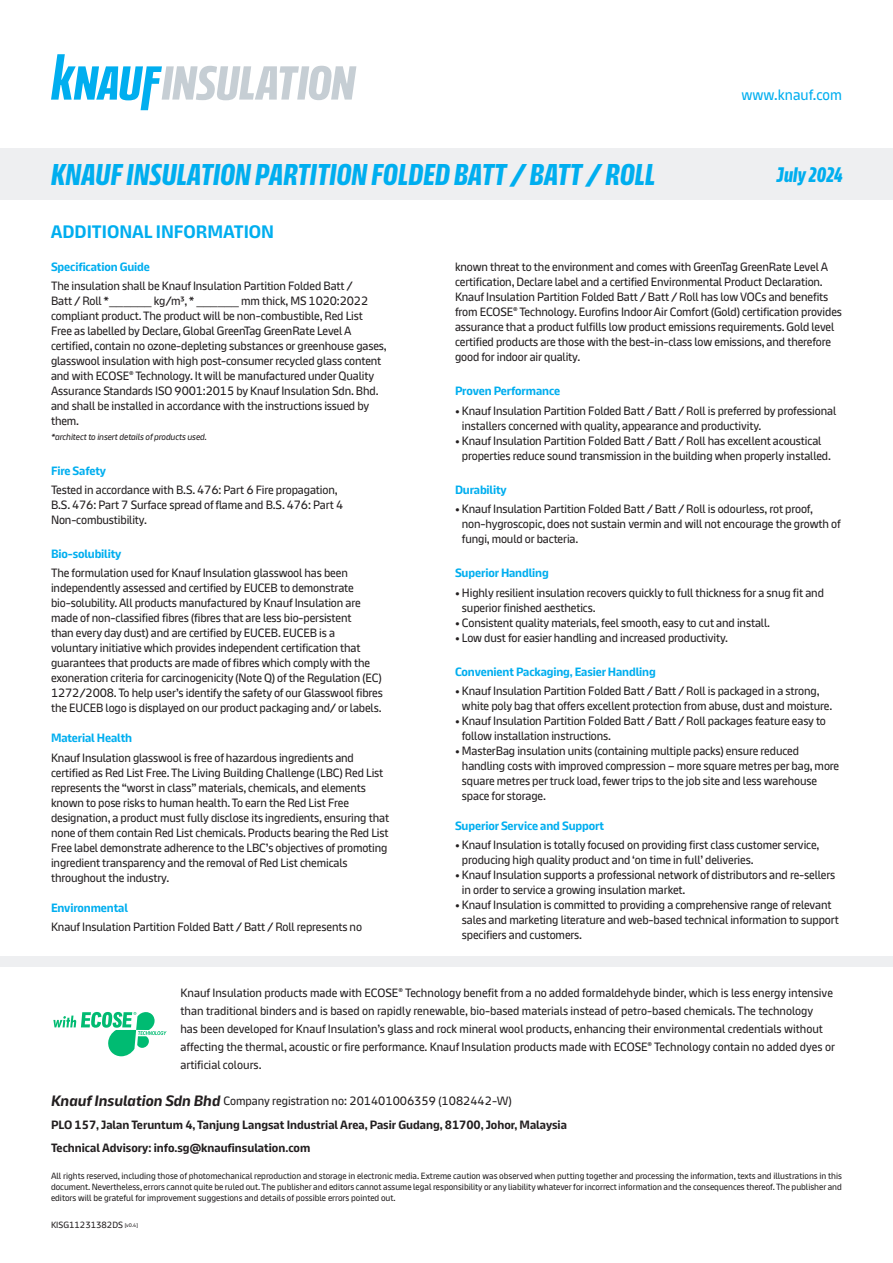
<style>
.page{position:relative;width:893px;height:1263px;background:#fff}
.page>*{position:absolute;margin:0;border:0;box-sizing:border-box;transform-origin:0 0}
.t1{font:700 30px "Knauf Head";letter-spacing:.01em;color:#00aeef}
.Default{font:700 21px "Knauf Head";letter-spacing:.01em;color:#00aeef}
.t2{font:700 18px "Knauf";color:#00aeef}
.t3{font:15px "Knauf";color:#00aeef}
.Default-2{font:12px/15px "Knauf";letter-spacing:-.01em;color:#231f20}
.Default-3{font:700 12px "Knauf";letter-spacing:-.01em;color:#00aeef}
.t4{font:700 12px "Knauf";color:#231f20}
.Default-4{font:9px/10.8px "Knauf";color:#231f20;text-align:justify}
.Default-5{font:italic 9px "Knauf";letter-spacing:-.01em;color:#231f20}
.s1{font-weight:700;font-style:italic;font-size:15px}
</style>
<div class="page">
<div style="left:0;top:957px;width:893px;height:38px;background:#eeeff1"></div>
<div style="left:0;top:967px;width:893px;height:123px;background:#fff"></div>
<svg style="left:53px;top:1012px;width:114px;height:44px"></svg>
<svg style="left:51px;top:54px;width:305px;height:56px"></svg>
<div style="left:0;top:149px;width:893px;height:51px;background:#eeeff1"></div>
<p class="t3" style="left:741px;top:86px;width:102px">www.knauf.com</p>
<p class="t1" style="left:51px;top:159px;width:606px">KNAUF INSULATION PARTITION FOLDED BATT / BATT / ROLL</p>
<p class="Default" style="left:777px;top:164px;width:67px">July 2024</p>
<p class="t2" style="left:51px;top:222px;width:225px">ADDITIONAL INFORMATION</p>
<p class="Default-3" style="left:51px;top:260px;width:100px">Specification Guide</p>
<p class="Default-2" style="left:51px;top:278px;width:337px">The insulation shall be Knauf Insulation Partition Folded Batt /<br>Batt / Roll *______ kg/m3, * ______ mm thick, MS 1020:2022 compliant product. The product will be non-combustible, Red List Free as labelled by Declare, Global GreenTag GreenRate Level A certified, contain no ozone-depleting substances or greenhouse gases, glasswool insulation with high post-consumer recycled glass content and with ECOSE<sup>®</sup> Technology. It will be manufactured under Quality Assurance Standards ISO 9001:2015 by Knauf Insulation Sdn. Bhd. and shall be installed in accordance with the instructions issued by them.</p>
<p class="Default-5" style="left:51px;top:432px;width:157px">*architect to insert details of products used.</p>
<p class="Default-3" style="left:51px;top:464px;width:57px">Fire Safety</p>
<p class="Default-2" style="left:51px;top:482px;width:288px">Tested in accordance with B.S. 476: Part 6 Fire propagation,</p>
<p class="Default-2" style="left:51px;top:497px;width:294px">B.S. 476: Part 7 Surface spread of flame and B.S. 476: Part 4</p>
<p class="Default-2" style="left:51px;top:512px;width:97px">Non-combustibility.</p>
<p class="Default-3" style="left:51px;top:547px;width:72px">Bio-solubility</p>
<p class="Default-2" style="left:51px;top:565px;width:304px">The formulation used for Knauf Insulation glasswool has been independently assessed and certified by EUCEB to demonstrate</p>
<p class="Default-2" style="left:51px;top:595px;width:333px">bio-solubility. All products manufactured by Knauf Insulation are made of non-classified fibres (fibres that are less bio-persistent<br>than every day dust) and are certified by EUCEB. EUCEB is a voluntary initiative which provides independent certification that guarantees that products are made of fibres which comply with the exoneration criteria for carcinogenicity (Note Q) of the Regulation (EC)<br>1272/2008. To help user’s identify the safety of our Glasswool fibres the EUCEB logo is displayed on our product packaging and/ or labels.</p>
<p class="Default-3" style="left:51px;top:731px;width:83px">Material Health</p>
<p class="Default-2" style="left:51px;top:750px;width:340px">Knauf Insulation glasswool is free of hazardous ingredients and certified as Red List Free. The Living Building Challenge (LBC) Red List represents the “worst in class” materials, chemicals, and elements known to pose risks to human health. To earn the Red List Free designation, a product must fully disclose its ingredients, ensuring that none of them contain Red List chemicals. Products bearing the Red List Free label demonstrate adherence to the LBC’s objectives of promoting ingredient transparency and the removal of Red List chemicals throughout the industry.</p>
<p class="Default-3" style="left:51px;top:901px;width:78px">Environmental</p>
<p class="Default-2" style="left:51px;top:919px;width:313px">Knauf Insulation Partition Folded Batt / Batt / Roll represents no</p>
<p class="Default-2" style="left:455px;top:259px;width:388px">known threat to the environment and comes with GreenTag GreenRate Level A certification, Declare label and a certified Environmental Product Declaration.<br>Knauf Insulation Partition Folded Batt / Batt / Roll has low VOCs and benefits from ECOSE<sup>®</sup> Technology. Eurofins Indoor Air Comfort (Gold) certification provides assurance that a product fulfills low product emissions requirements. Gold level certified products are those with the best-in-class low emissions, and therefore good for indoor air quality.</p>
<p class="Default-3" style="left:455px;top:384px;width:107px">Proven Performance</p>
<p class="Default-2" style="left:455px;top:403px;width:383px">• Knauf Insulation Partition Folded Batt / Batt / Roll is preferred by professional</p>
<p class="Default-2" style="left:462px;top:418px;width:301px">installers concerned with quality, appearance and productivity.</p>
<p class="Default-2" style="left:462px;top:433px;width:371px;text-indent:-7px">• Knauf Insulation Partition Folded Batt / Batt / Roll has excellent acoustical properties reduce sound transmission in the building when properly installed.</p>
<p class="Default-3" style="left:455px;top:483px;width:53px">Durability</p>
<p class="Default-2" style="left:455px;top:501px;width:360px">• Knauf Insulation Partition Folded Batt / Batt / Roll is odourless, rot proof,</p>
<p class="Default-2" style="left:462px;top:516px;width:380px">non-hygroscopic, does not sustain vermin and will not encourage the growth of</p>
<p class="Default-2" style="left:462px;top:531px;width:118px">fungi, mould or bacteria.</p>
<p class="Default-3" style="left:455px;top:566px;width:95px">Superior Handling</p>
<p class="Default-2" style="left:462px;top:585px;width:363px;text-indent:-7px">• Highly resilient insulation recovers quickly to full thickness for a snug fit and superior finished aesthetics.</p>
<p class="Default-2" style="left:455px;top:615px;width:316px">• Consistent quality materials, feel smooth, easy to cut and install.</p>
<p class="Default-2" style="left:455px;top:630px;width:275px">• Low dust for easier handling and increased productivity.</p>
<p class="Default-3" style="left:455px;top:665px;width:202px">Convenient Packaging, Easier Handling</p>
<p class="Default-2" style="left:462px;top:683px;width:372px;text-indent:-7px">• Knauf Insulation Partition Folded Batt / Batt / Roll is packaged in a strong, white poly bag that offers excellent protection from abuse, dust and moisture.</p>
<p class="Default-2" style="left:455px;top:713px;width:372px">• Knauf Insulation Partition Folded Batt / Batt / Roll packages feature easy to</p>
<p class="Default-2" style="left:462px;top:728px;width:151px">follow installation instructions.</p>
<p class="Default-2" style="left:462px;top:743px;width:379px;text-indent:-7px">• MasterBag insulation units (containing multiple packs) ensure reduced handling costs with improved compression – more square metres per bag, more square metres per truck load, fewer trips to the job site and less warehouse space for storage.</p>
<p class="Default-3" style="left:455px;top:819px;width:150px">Superior Service and Support</p>
<p class="Default-2" style="left:462px;top:837px;width:359px;text-indent:-7px">• Knauf Insulation is totally focused on providing first class customer service, producing high quality product and ‘on time in full’ deliveries.</p>
<p class="Default-2" style="left:462px;top:867px;width:375px;text-indent:-7px">• Knauf Insulation supports a professional network of distributors and re-sellers in order to service a growing insulation market.</p>
<p class="Default-2" style="left:455px;top:897px;width:378px">• Knauf Insulation is committed to providing a comprehensive range of relevant</p>
<p class="Default-2" style="left:462px;top:912px;width:378px">sales and marketing literature and web-based technical information to support</p>
<p class="Default-2" style="left:462px;top:927px;width:122px">specifiers and customers.</p>
<p class="Default-2" style="left:180px;top:984px;width:656px;line-height:18px">Knauf Insulation products made with ECOSE<sup>®</sup> Technology benefit from a no added formaldehyde binder, which is less energy intensive than traditional binders and is based on rapidly renewable, bio-based materials instead of petro-based chemicals. The technology<br>has been developed for Knauf Insulation’s glass and rock mineral wool products, enhancing their environmental credentials without affecting the thermal, acoustic or fire performance. Knauf Insulation products made with ECOSE<sup>®</sup> Technology contain no added dyes or artificial colours.</p>
<p class="Default-2" style="left:51px;top:1093px;width:462px"><span class="s1">Knauf Insulation Sdn Bhd</span> Company registration no: 201401006359 (1082442-W)</p>
<p class="t4" style="left:51px;top:1118px;width:517px">PLO 157, Jalan Teruntum 4, Tanjung Langsat Industrial Area, Pasir Gudang, 81700, Johor, Malaysia</p>
<p class="t4" style="left:51px;top:1141px;width:261px">Technical Advisory: info.sg@knaufinsulation.com</p>
<p class="Default-4" style="left:51px;top:1171px;width:792px">All rights reserved, including those of photomechanical reproduction and storage in electronic media. Extreme caution was observed when putting together and processing the information, texts and illustrations in this document. Nevertheless, errors cannot quite be ruled out. The publisher and editors cannot assume legal responsibility or any liability whatever for incorrect information and the consequences thereof. The publisher and editors will be grateful for improvement suggestions and details of possible errors pointed out.</p>
<p class="Default-4" style="left:51px;top:1219px;width:89px">KISG11231382DS <sup>[v0.4]</sup></p>
</div>
